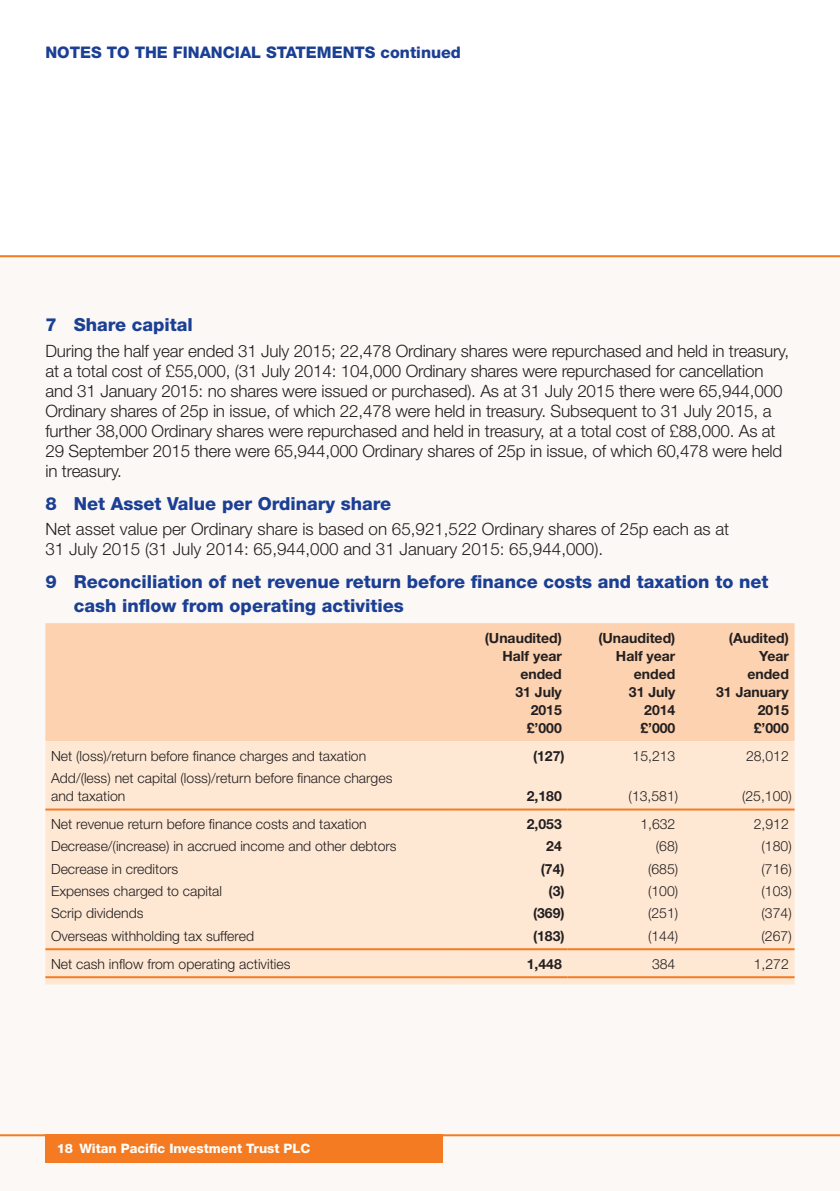
<style>
.page{position:relative;width:840px;height:1191px;background:#fff}
.page>*{position:absolute;margin:0;border:0;box-sizing:border-box;transform-origin:0 0}
.Sub_Heading_1__Blue{font:800 18px/24px "Helvetica Neue LT";color:#1b3f94}
.Body_copy_8_5_10{font:300 17px/20px "Helvetica Neue LT";letter-spacing:-.01em;color:#231f20}
.Bold_intro_para{font:800 16px "Helvetica Neue LT";color:#1b3f94}
.Table_Text_7_9{font:300 14px/18px "Helvetica Neue LT";color:#231f20}
.Table_Text_7_9-2{font:700 14px/18px "Helvetica Neue LT";color:#231f20;text-align:right}
._20mm_Aligned_tab_co{font:300 14px "Helvetica Neue LT";color:#231f20}
._20mm_Aligned_tab_co-2{font:700 14px "Helvetica Neue LT";color:#231f20}
.t1{font:800 13px "Helvetica Neue LT";color:#fff}
</style>
<div class="page">
<hr style="left:839px;top:255px;width:1px;height:936px;background:#fbf8f5">
<div style="left:0;top:255px;width:839px;height:936px;background:#fbf8f5"></div>
<hr style="left:0;top:255px;width:839px;height:2px;background:#f47b21">
<hr style="left:0;top:1134px;width:839px;height:2px;background:#f47b21">
<div style="left:45px;top:1134px;width:397px;height:28px;background:#f47b21"></div>
<div style="left:45px;top:623px;width:749px;height:118px;background:#fcd2b0"></div>
<div style="left:45px;top:741px;width:749px;height:243px;background:#fee8d4"></div>
<hr style="left:45px;top:808px;width:409px;height:2px;background:#f47b21">
<hr style="left:454px;top:808px;width:113px;height:2px;background:#f47b21">
<hr style="left:567px;top:808px;width:113px;height:2px;background:#f47b21">
<hr style="left:680px;top:808px;width:114px;height:2px;background:#f47b21">
<hr style="left:45px;top:948px;width:409px;height:2px;background:#f47b21">
<hr style="left:454px;top:948px;width:113px;height:2px;background:#f47b21">
<hr style="left:567px;top:948px;width:113px;height:2px;background:#f47b21">
<hr style="left:680px;top:948px;width:114px;height:2px;background:#f47b21">
<hr style="left:45px;top:976px;width:409px;height:2px;background:#f47b21">
<hr style="left:454px;top:976px;width:113px;height:2px;background:#f47b21">
<hr style="left:567px;top:976px;width:113px;height:2px;background:#f47b21">
<hr style="left:680px;top:976px;width:114px;height:2px;background:#f47b21">
<p class="Bold_intro_para" style="left:45px;top:42px;width:417px">NOTES TO THE FINANCIAL STATEMENTS continued</p>
<p class="Sub_Heading_1__Blue" style="left:45px;top:313px;width:149px">7 Share capital</p>
<p class="Body_copy_8_5_10" style="left:45px;top:341px;width:744px">During the half year ended 31 July 2015; 22,478 Ordinary shares were repurchased and held in treasury, at a total cost of £55,000, (31 July 2014: 104,000 Ordinary shares were repurchased for cancellation and 31 January 2015: no shares were issued or purchased). As at 31 July 2015 there were 65,944,000<br>Ordinary shares of 25p in issue, of which 22,478 were held in treasury. Subsequent to 31 July 2015, a further 38,000 Ordinary shares were repurchased and held in treasury, at a total cost of £88,000. As at 29 September 2015 there were 65,944,000 Ordinary shares of 25p in issue, of which 60,478 were held in treasury.</p>
<p class="Sub_Heading_1__Blue" style="left:45px;top:491px;width:347px">8 Net Asset Value per Ordinary share</p>
<p class="Body_copy_8_5_10" style="left:45px;top:519px;width:685px">Net asset value per Ordinary share is based on 65,921,522 Ordinary shares of 25p each as at<br>31 July 2015 (31 July 2014: 65,944,000 and 31 January 2015: 65,944,000).</p>
<p class="Sub_Heading_1__Blue" style="left:74px;top:569px;width:695px;text-indent:-28px">9 Reconciliation of net revenue return before finance costs and taxation to net cash inflow from operating activities</p>
<p class="Table_Text_7_9-2" style="left:484px;top:628px;width:78px">(Unaudited)</p>
<p class="Table_Text_7_9-2" style="left:502px;top:646px;width:61px">Half year ended</p>
<p class="Table_Text_7_9-2" style="left:515px;top:682px;width:48px">31 July<br>2015</p>
<p class="Table_Text_7_9-2" style="left:526px;top:718px;width:37px">£’000</p>
<p class="Table_Text_7_9-2" style="left:598px;top:628px;width:78px">(Unaudited)<br>Half year ended<br>31 July<br>2014</p>
<p class="Table_Text_7_9-2" style="left:640px;top:718px;width:37px">£’000</p>
<p class="Table_Text_7_9-2" style="left:728px;top:628px;width:61px">(Audited)<br>Year ended</p>
<p class="Table_Text_7_9-2" style="left:715px;top:682px;width:74px">31 January<br>2015</p>
<p class="Table_Text_7_9-2" style="left:753px;top:718px;width:37px">£’000</p>
<p class="Table_Text_7_9" style="left:51px;top:746px;width:316px">Net (loss)/return before finance charges and taxation</p>
<p class="_20mm_Aligned_tab_co-2" style="left:532px;top:747px;width:33px">(127)</p>
<p class="_20mm_Aligned_tab_co" style="left:632px;top:747px;width:44px">15,213</p>
<p class="_20mm_Aligned_tab_co" style="left:745px;top:747px;width:44px">28,012</p>
<p class="Table_Text_7_9" style="left:51px;top:768px;width:343px">Add/(less) net capital (loss)/return before finance charges and taxation</p>
<p class="_20mm_Aligned_tab_co-2" style="left:526px;top:787px;width:37px">2,180</p>
<p class="_20mm_Aligned_tab_co" style="left:628px;top:787px;width:51px">(13,581)</p>
<p class="_20mm_Aligned_tab_co" style="left:741px;top:787px;width:51px">(25,100)</p>
<p class="Table_Text_7_9" style="left:51px;top:814px;width:317px">Net revenue return before finance costs and taxation</p>
<p class="_20mm_Aligned_tab_co-2" style="left:526px;top:815px;width:37px">2,053</p>
<p class="_20mm_Aligned_tab_co" style="left:640px;top:815px;width:37px">1,632</p>
<p class="_20mm_Aligned_tab_co" style="left:753px;top:815px;width:37px">2,912</p>
<p class="Table_Text_7_9" style="left:51px;top:837px;width:347px">Decrease/(increase) in accrued income and other debtors</p>
<p class="_20mm_Aligned_tab_co-2" style="left:546px;top:837px;width:17px">24</p>
<p class="_20mm_Aligned_tab_co" style="left:655px;top:838px;width:24px">(68)</p>
<p class="_20mm_Aligned_tab_co" style="left:761px;top:838px;width:32px">(180)</p>
<p class="Table_Text_7_9" style="left:51px;top:859px;width:129px">Decrease in creditors</p>
<p class="_20mm_Aligned_tab_co-2" style="left:540px;top:860px;width:25px">(74)</p>
<p class="_20mm_Aligned_tab_co" style="left:647px;top:860px;width:32px">(685)</p>
<p class="_20mm_Aligned_tab_co" style="left:761px;top:860px;width:32px">(716)</p>
<p class="Table_Text_7_9" style="left:51px;top:881px;width:172px">Expenses charged to capital</p>
<p class="_20mm_Aligned_tab_co-2" style="left:548px;top:882px;width:18px">(3)</p>
<p class="_20mm_Aligned_tab_co" style="left:647px;top:882px;width:32px">(100)</p>
<p class="_20mm_Aligned_tab_co" style="left:761px;top:882px;width:32px">(103)</p>
<p class="Table_Text_7_9" style="left:51px;top:904px;width:94px">Scrip dividends</p>
<p class="_20mm_Aligned_tab_co-2" style="left:532px;top:904px;width:33px">(369)</p>
<p class="_20mm_Aligned_tab_co" style="left:647px;top:905px;width:32px">(251)</p>
<p class="_20mm_Aligned_tab_co" style="left:761px;top:905px;width:32px">(374)</p>
<p class="Table_Text_7_9" style="left:51px;top:926px;width:204px">Overseas withholding tax suffered</p>
<p class="_20mm_Aligned_tab_co-2" style="left:532px;top:927px;width:33px">(183)</p>
<p class="_20mm_Aligned_tab_co" style="left:647px;top:927px;width:32px">(144)</p>
<p class="_20mm_Aligned_tab_co" style="left:761px;top:927px;width:32px">(267)</p>
<p class="Table_Text_7_9" style="left:51px;top:954px;width:241px">Net cash inflow from operating activities</p>
<p class="_20mm_Aligned_tab_co-2" style="left:526px;top:955px;width:37px">1,448</p>
<p class="_20mm_Aligned_tab_co" style="left:651px;top:955px;width:25px">384</p>
<p class="_20mm_Aligned_tab_co" style="left:753px;top:955px;width:37px">1,272</p>
<p class="t1" style="left:57px;top:1141px;width:255px">18 Witan Pacific Investment Trust PLC</p>
</div>
